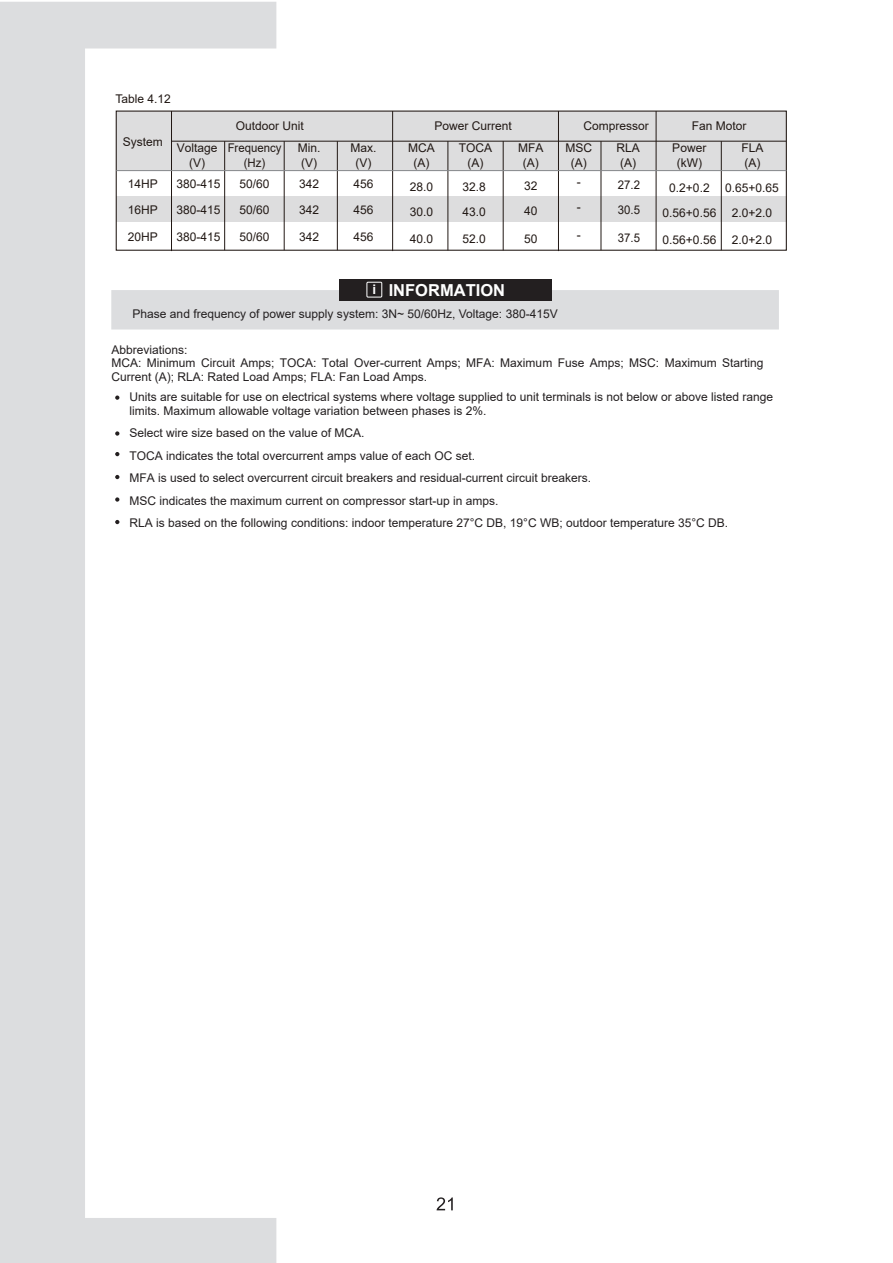
<style>
.page{position:relative;width:893px;height:1263px;background:#fff}
.page>*{position:absolute;margin:0;border:0;box-sizing:border-box;transform-origin:0 0}
.t1{font:700 16.5px "Arial";color:#fff}
.t2{font:12px/22.5px "Arial";color:#231f20}
.t3{font:12px/25.2px "Arial";color:#211814}
.t4{font:12px/25.3px "Arial";color:#211814;scale:.95 1}
.s1{font-size:13.2px}
</style>
<div class="page">
<svg style="left:437px;top:1197px;width:16px;height:13px"></svg>
<svg style="left:0;top:2px;width:276px;height:1261px"></svg>
<div style="left:111px;top:290px;width:668px;height:39px;background:#dcdddf"></div>
<div style="left:339px;top:279px;width:212px;height:21px;background:#231f20"></div>
<div style="left:366px;top:282px;width:16px;height:16px;border:1px solid #fff"></div>
<svg style="left:115px;top:395px;width:4px;height:5px"></svg>
<svg style="left:115px;top:431px;width:4px;height:5px"></svg>
<svg style="left:115px;top:452px;width:4px;height:4px"></svg>
<svg style="left:115px;top:475px;width:4px;height:4px"></svg>
<svg style="left:115px;top:497px;width:4px;height:5px"></svg>
<svg style="left:115px;top:520px;width:4px;height:4px"></svg>
<div style="left:116px;top:111px;width:670px;height:60px;background:#ddddde"></div>
<div style="left:116px;top:196px;width:670px;height:26px;background:#ddddde"></div>
<div style="left:116px;top:111px;width:671px;height:140px;border:1px solid #211814"></div>
<hr style="left:171px;top:111px;width:1px;height:140px;background:#211814">
<hr style="left:284px;top:141px;width:1px;height:109px;background:#211814">
<hr style="left:392px;top:111px;width:1px;height:140px;background:#211814">
<hr style="left:448px;top:141px;width:1px;height:109px;background:#211814">
<hr style="left:503px;top:141px;width:1px;height:109px;background:#211814">
<hr style="left:558px;top:111px;width:1px;height:140px;background:#211814">
<hr style="left:601px;top:141px;width:1px;height:109px;background:#211814">
<hr style="left:656px;top:111px;width:1px;height:139px;background:#211814">
<hr style="left:721px;top:141px;width:1px;height:109px;background:#211814">
<hr style="left:337px;top:141px;width:1px;height:109px;background:#211814">
<hr style="left:224px;top:141px;width:1px;height:109px;background:#211814">
<hr style="left:171px;top:141px;width:222px;height:1px;background:#211814">
<hr style="left:393px;top:141px;width:165px;height:1px;background:#211814">
<hr style="left:558px;top:141px;width:111px;height:1px;background:#211814">
<hr style="left:669px;top:141px;width:117px;height:1px;background:#211814">
<hr style="left:116px;top:170px;width:670px;height:1px;background:#86888b">
<p class="t3" style="left:116px;top:87px;width:57px">Table 4.12</p>
<p class="t3" style="left:236px;top:113px;width:70px">Outdoor Unit</p>
<p class="t3" style="left:434px;top:113px;width:79px">Power Current</p>
<p class="t3" style="left:583px;top:113px;width:67px">Compressor</p>
<p class="t3" style="left:692px;top:113px;width:56px">Fan Motor</p>
<p class="t3" style="left:123px;top:129px;width:42px">System</p>
<p class="t3" style="left:128px;top:171px;width:32px">14HP<br>16HP</p>
<p class="t3" style="left:128px;top:224px;width:32px">20HP</p>
<p class="t3" style="left:177px;top:141px;width:42px;line-height:14.4px;text-align:center">Voltage (V)</p>
<p class="t3" style="left:298px;top:141px;width:24px;line-height:14.4px">Min. (V)</p>
<p class="t3" style="left:351px;top:141px;width:28px;line-height:14.4px;text-align:center">Max. (V)</p>
<p class="t3" style="left:408px;top:141px;width:28px;line-height:14.4px;text-align:center">MCA (A)</p>
<p class="t3" style="left:459px;top:141px;width:35px;line-height:14.4px;text-align:center">TOCA (A)</p>
<p class="t3" style="left:518px;top:141px;width:27px;line-height:14.4px;text-align:center">MFA (A)</p>
<p class="t3" style="left:565px;top:141px;width:28px;line-height:14.4px;text-align:center">MSC (A)</p>
<p class="t3" style="left:616px;top:141px;width:25px;line-height:14.4px;text-align:center">RLA (A)</p>
<p class="t3" style="left:672px;top:141px;width:36px;line-height:14.4px;text-align:center">Power (kW)</p>
<p class="t3" style="left:742px;top:141px;width:24px;line-height:14.4px">FLA (A)</p>
<p class="t4" style="left:228px;top:141px;width:58px;line-height:14.4px;text-align:center">Frequency (Hz)</p>
<p class="t3" style="left:176px;top:171px;width:46px">380-415<br>380-415</p>
<p class="t3" style="left:176px;top:224px;width:46px">380-415</p>
<p class="t3" style="left:240px;top:171px;width:32px">50/60<br>50/60</p>
<p class="t3" style="left:240px;top:224px;width:32px">50/60</p>
<p class="t3" style="left:299px;top:171px;width:22px">342<br>342</p>
<p class="t3" style="left:299px;top:224px;width:22px">342</p>
<p class="t3" style="left:354px;top:171px;width:22px">456<br>456</p>
<p class="t3" style="left:354px;top:224px;width:22px">456</p>
<p class="t3" style="left:410px;top:174px;width:25px">28.0<br>30.0</p>
<p class="t3" style="left:410px;top:226px;width:25px">40.0</p>
<p class="t3" style="left:462px;top:174px;width:25px">32.8<br>43.0</p>
<p class="t3" style="left:462px;top:226px;width:25px">52.0</p>
<p class="t3" style="left:524px;top:173px;width:15px">32<br>40</p>
<p class="t3" style="left:524px;top:226px;width:15px">50</p>
<p class="t3" style="left:577px;top:169px;width:5px">- -</p>
<p class="t3" style="left:577px;top:222px;width:5px">-</p>
<p class="t4" style="left:618px;top:172px;width:25px">27.2<br>30.5</p>
<p class="t4" style="left:618px;top:225px;width:25px">37.5</p>
<p class="t3" style="left:663px;top:175px;width:55px;text-align:center">0.2+0.2<br>0.56+0.56</p>
<p class="t3" style="left:663px;top:227px;width:55px">0.56+0.56</p>
<p class="t3" style="left:725px;top:175px;width:55px;text-align:center">0.65+0.65<br>2.0+2.0</p>
<p class="t3" style="left:732px;top:227px;width:42px">2.0+2.0</p>
<h1 class="t1" style="left:372px;top:278px;width:134px"><span class="s1">i</span> INFORMATION</h1>
<p class="t2" style="left:133px;top:303px;width:427px">Phase and frequency of power supply system: 3N~ 50/60Hz, Voltage: 380-415V</p>
<p class="t2" style="left:112px;top:342px;width:653px;line-height:13.5px">Abbreviations:<br>MCA: Minimum Circuit Amps; TOCA: Total Over-current Amps; MFA: Maximum Fuse Amps; MSC: Maximum Starting<br>Current (A); RLA: Rated Load Amps; FLA: Fan Load Amps.</p>
<p class="t2" style="left:130px;top:390px;width:645px;line-height:13.5px">Units are suitable for use on electrical systems where voltage supplied to unit terminals is not below or above listed range limits. Maximum allowable voltage variation between phases is 2%.</p>
<p class="t2" style="left:130px;top:422px;width:600px">Select wire size based on the value of MCA.<br>TOCA indicates the total overcurrent amps value of each OC set.<br>MFA is used to select overcurrent circuit breakers and residual-current circuit breakers.<br>MSC indicates the maximum current on compressor start-up in amps.<br>RLA is based on the following conditions: indoor temperature 27°C DB, 19°C WB; outdoor temperature 35°C DB.</p>
</div>
